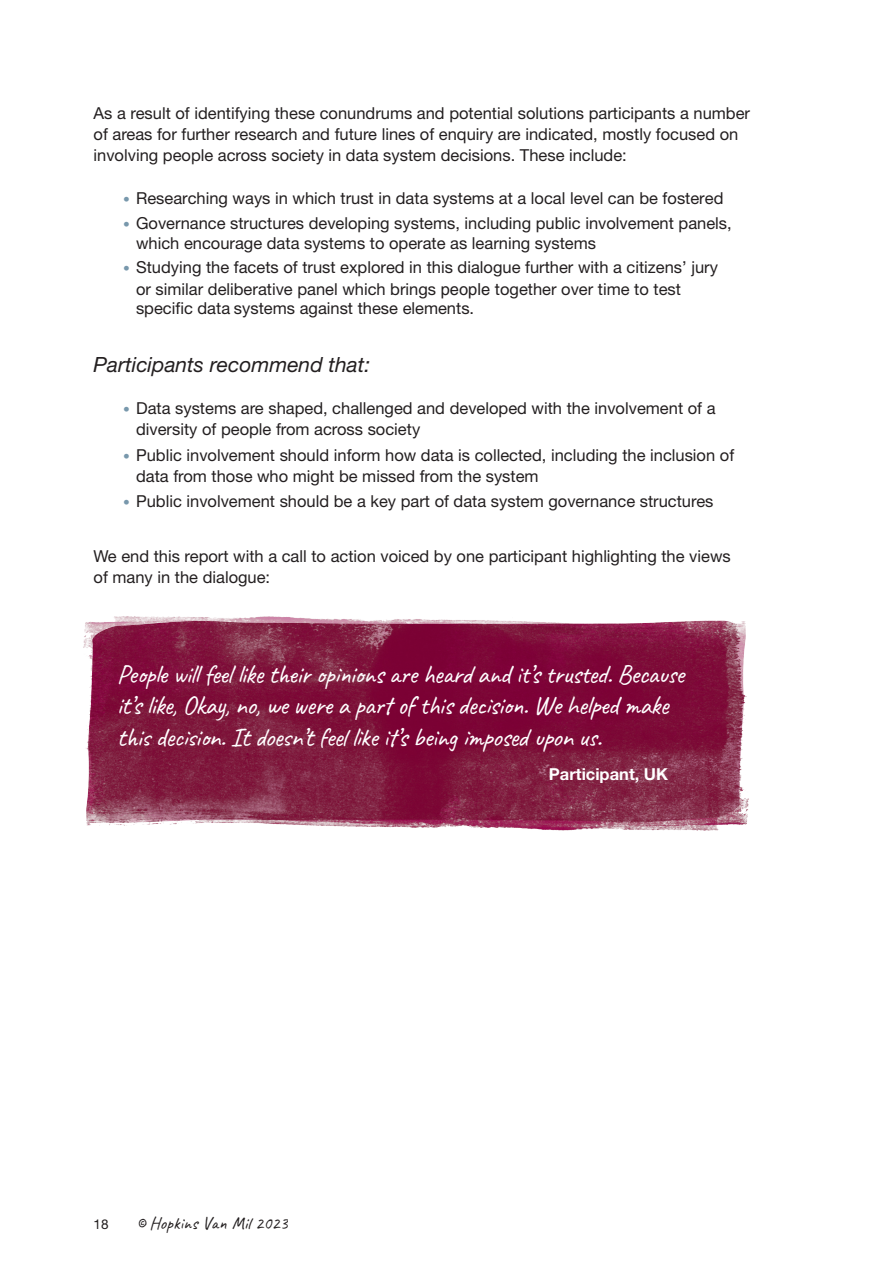
<style>
.page{position:relative;width:893px;height:1263px;background:#fff}
.page>*{position:absolute;margin:0;border:0;box-sizing:border-box;transform-origin:0 0}
.t1{font:27px/31.5px "Caveat";letter-spacing:-.025em;color:#fff}
.t2{font:italic 21px "Helvetica Neue LT";color:#231f20}
.t3{font:18px "Caveat";letter-spacing:.005em;color:#231f20}
.t4{font:16.5px/21px "Helvetica Neue LT";color:#231f20}
.t5{font:700 16.5px "Helvetica Neue LT";color:#fff}
.t6{font:13.5px "Helvetica Neue LT";color:#231f20}
.s1{font-size:13.5px;color:#7898ac}
.s2{font-family:"Helvetica LT Pro"}
.s3{font-style:inherit}
</style>
<div class="page">
<img style="left:83px;top:616px;width:666px;height:215px">
<p class="t4" style="left:94px;top:103px;width:658px">As a result of identifying these conundrums and potential solutions participants a number of areas for further research and future lines of enquiry are indicated, mostly focused on involving people across society in data system decisions. These include:</p>
<p class="t4" style="left:123px;top:187px;width:602px"><span class="s1">•</span> Researching ways in which trust in data systems at a local level can be fostered</p>
<p class="t4" style="left:136px;top:212px;width:597px;line-height:20.2px;text-indent:-13px"><span class="s1">•</span> Governance structures developing systems, including public involvement panels, which encourage data systems to operate as learning systems</p>
<p class="t4" style="left:136px;top:257px;width:583px;line-height:20.5px;text-indent:-13px"><span class="s1">•</span> Studying the facets of trust explored in this dialogue further with a citizens’ jury or similar deliberative panel which brings <span class="s2">people</span> together over time to test specific data systems against these elements.</p>
<p class="t2" style="left:94px;top:352px;width:278px">Participants recommend that:</p>
<p class="t4" style="left:136px;top:398px;width:581px;text-indent:-13px"><span class="s1">•</span> Data systems are shaped, challenged and developed with the involvement of a diversity of people from across society</p>
<p class="t4" style="left:136px;top:444px;width:600px;text-indent:-13px"><span class="s1">•</span> Public involvement should inform how data is collected, including the inclusion of data from those who might be missed from the system</p>
<p class="t4" style="left:123px;top:490px;width:592px"><span class="s1">•</span> Public involvement should be a key part of data system governance structures</p>
<p class="t4" style="left:94px;top:545px;width:639px">We end this report with a call to action voiced by one participant highlighting the views of many in the dialogue:</p>
<p class="t1" style="left:117px;top:658px;width:569px">People will feel like their opinions are heard and it’s trusted. Because it’s like, Okay, no, we were a part of this decision. We helped make this decision. It doesn’t feel like it’s being imposed upon us.</p>
<p class="t5" style="left:549px;top:764px;width:121px">Participant, UK</p>
<p class="t6" style="left:94px;top:1216px;width:17px">18</p>
<p class="t3" style="left:136px;top:1212px;width:153px">© Hopkins Van Mil 202<span class="s3">3</span></p>
</div>
